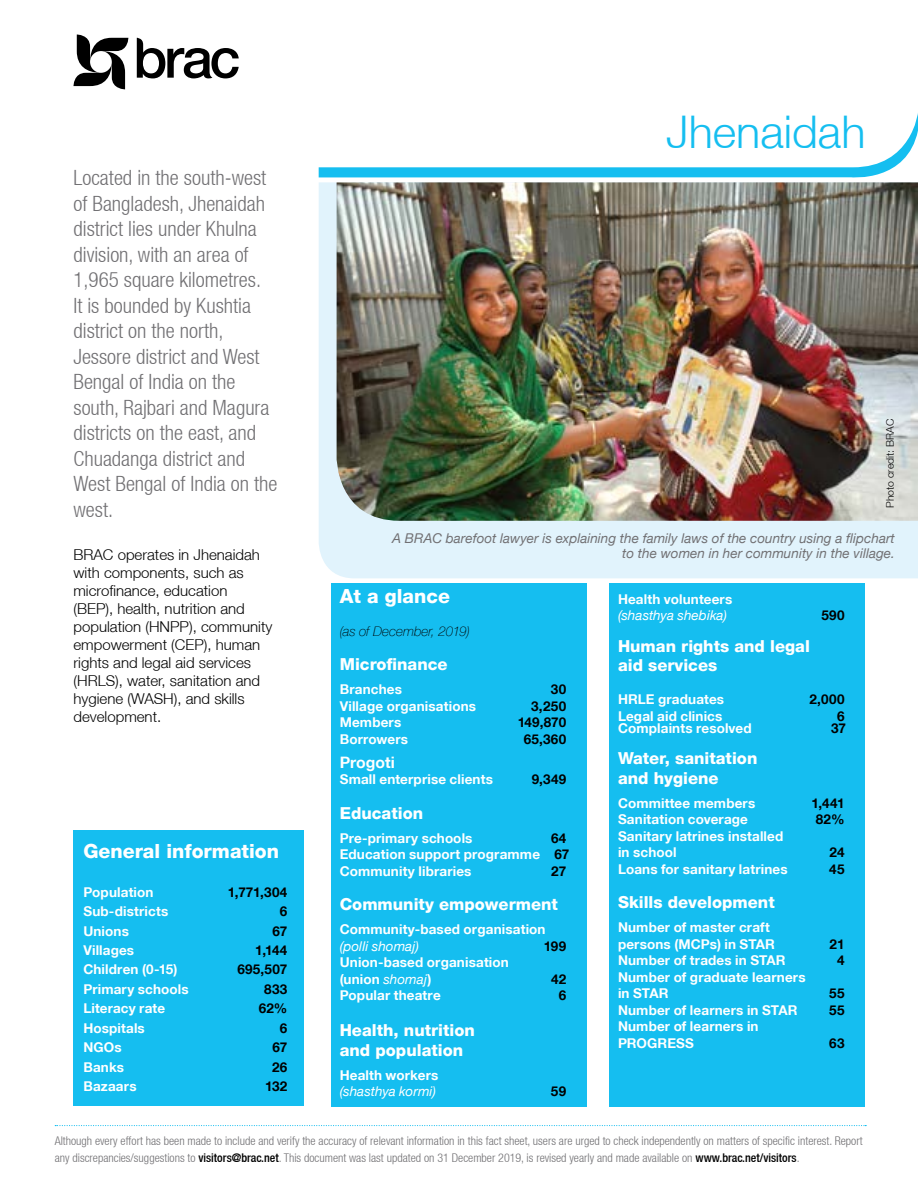
<style>
.page{position:relative;width:918px;height:1188px;background:#fff}
.page>*{position:absolute;margin:0;border:0;box-sizing:border-box;transform-origin:0 0}
.t1{font:300 45px "Helvetica Neue LT";color:#15bef0}
.t2{font:300 condensed 21px/25.5px "Helvetica Neue LT";color:#717073}
.t3{font:800 19.5px "Helvetica Neue LT";color:#fff}
.t4{font:800 16.5px/19.5px "Helvetica Neue LT";color:#fff}
.t5{font:700 15.75px "Helvetica Neue LT";letter-spacing:-.005em;color:#fff}
.t6{font:300 15px/18px "Helvetica Neue LT";color:#000}
.t7{font:700 13.5px/16.5px "Helvetica Neue LT";letter-spacing:.01em;color:#fff}
.t8{font:italic 13.5px/15px "Helvetica Neue LT";color:#717073;text-align:right}
.t9{font:700 13.5px "Helvetica Neue LT";letter-spacing:.02em;color:#000}
.t10{font:italic 13.5px "Helvetica Neue LT";letter-spacing:.005em;color:#fff}
.t11{font:italic 100 13.5px "Helvetica Neue LT";letter-spacing:-.005em;color:#000}
.t12{font:300 condensed 12px/16.5px "Helvetica Neue LT";color:#717073}
.t13{font:300 10.5px "Helvetica Neue LT";color:#000}
.s1{color:#000}
.s2{font-weight:400;font-style:italic}
.s3{font-weight:500;color:#000}
</style>
<div class="page">
<div style="left:74px;top:830px;width:230px;height:276px;background:#15bef0"></div>
<div style="left:319px;top:183px;width:599px;height:395px;background:#e1f3fc"></div>
<svg style="left:73px;top:35px;width:55px;height:54px"></svg>
<svg style="left:137px;top:38px;width:102px;height:40px"></svg>
<img style="left:337px;top:183px;width:581px;height:338px">
<svg style="left:319px;top:113px;width:599px;height:70px"></svg>
<div style="left:331px;top:583px;width:256px;height:524px;background:#15bef0"></div>
<div style="left:609px;top:583px;width:256px;height:524px;background:#15bef0"></div>
<svg style="left:55px;top:1125px;width:811px;height:1px"></svg>
<p class="t2" style="left:74px;top:165px;width:205px">Located in the south-west of Bangladesh, Jhenaidah district lies under Khulna division, with an area of<br>1,965 square kilometres.<br>It is bounded by Kushtia district on the north,<br>Jessore district and West<br>Bengal of India on the south, Rajbari and Magura districts on the east, and<br>Chuadanga district and<br>West Bengal of India on the west.</p>
<p class="t6" style="left:74px;top:546px;width:200px">BRAC operates in Jhenaidah with components, such as microfinance, education<br>(BEP), health, nutrition and population (HNPP), community empowerment (CEP), human rights and legal aid services (HRLS), water, sanitation and hygiene (WASH), and skills development.</p>
<h3 class="t3" style="left:83px;top:839px;width:197px">General information</h3>
<p class="t7" style="left:83px;top:883px;width:72px">Population</p>
<p class="t9" style="left:228px;top:883px;width:61px">1,771,304</p>
<p class="t7" style="left:83px;top:903px;width:86px">Sub-districts</p>
<p class="t9" style="left:280px;top:903px;width:9px">6</p>
<p class="t7" style="left:83px;top:922px;width:47px">Unions</p>
<p class="t9" style="left:272px;top:922px;width:17px">67</p>
<p class="t7" style="left:83px;top:942px;width:52px">Villages</p>
<p class="t9" style="left:255px;top:942px;width:34px">1,144</p>
<p class="t7" style="left:83px;top:961px;width:96px">Children (0-15)</p>
<p class="t9" style="left:237px;top:961px;width:52px">695,507</p>
<p class="t7" style="left:83px;top:981px;width:107px">Primary schools</p>
<p class="t9" style="left:264px;top:981px;width:25px">833</p>
<p class="t7" style="left:83px;top:1000px;width:83px">Literacy rate</p>
<p class="t9" style="left:259px;top:1000px;width:30px">62%</p>
<p class="t7" style="left:83px;top:1020px;width:63px">Hospitals</p>
<p class="t9" style="left:280px;top:1020px;width:9px">6</p>
<p class="t7" style="left:83px;top:1039px;width:40px">NGOs</p>
<p class="t9" style="left:272px;top:1039px;width:17px">67</p>
<p class="t7" style="left:83px;top:1059px;width:42px">Banks</p>
<p class="t9" style="left:272px;top:1059px;width:17px">26</p>
<p class="t7" style="left:83px;top:1078px;width:55px">Bazaars</p>
<p class="t9" style="left:265px;top:1078px;width:24px">132</p>
<h1 class="t1" style="left:666px;top:104px;width:201px">Jhenaidah</h1>
<p class="t13" style="left:884px;top:508px;width:90px;rotate:-90deg">Photo credit: BRAC</p>
<p class="t8" style="left:392px;top:531px;width:504px">A BRAC barefoot lawyer is explaining the family laws of the country using a flipchart to the women in her community in the village.</p>
<h3 class="t3" style="left:340px;top:584px;width:112px">At a glance</h3>
<p class="t11" style="left:340px;top:623px;width:131px">(as of December, 2019)</p>
<p class="t4" style="left:340px;top:654px;width:109px">Microfinance</p>
<p class="t7" style="left:340px;top:681px;width:64px">Branches</p>
<p class="t9" style="left:551px;top:681px;width:17px">30</p>
<p class="t7" style="left:340px;top:697px;width:138px">Village organisations</p>
<p class="t9" style="left:531px;top:697px;width:36px">3,250</p>
<p class="t7" style="left:340px;top:714px;width:63px">Members</p>
<p class="t9" style="left:518px;top:714px;width:50px">149,870</p>
<p class="t7" style="left:340px;top:730px;width:70px">Borrowers</p>
<p class="t9" style="left:524px;top:730px;width:44px">65,360</p>
<p class="t5" style="left:340px;top:752px;width:57px">Progoti</p>
<p class="t7" style="left:340px;top:771px;width:155px">Small enterprise clients</p>
<p class="t9" style="left:532px;top:771px;width:36px">9,349</p>
<p class="t4" style="left:340px;top:803px;width:85px">Education</p>
<p class="t7" style="left:340px;top:829px;width:134px">Pre-primary schools</p>
<p class="t7" style="left:618px;top:590px;width:116px">Health volunteers</p>
<p class="t10" style="left:618px;top:607px;width:110px">(shasthya shebika)</p>
<p class="t9" style="left:821px;top:607px;width:25px">590</p>
<p class="t4" style="left:618px;top:636px;width:193px">Human rights and legal aid services</p>
<p class="t7" style="left:618px;top:691px;width:108px">HRLE graduates</p>
<p class="t9" style="left:809px;top:691px;width:37px">2,000</p>
<p class="t7" style="left:618px;top:707px;width:106px">Legal aid clinics</p>
<p class="t9" style="left:837px;top:707px;width:9px">6</p>
<p class="t7" style="left:618px;top:719px;width:135px">Complaints resolved</p>
<p class="t9" style="left:831px;top:719px;width:16px">37</p>
<p class="t4" style="left:618px;top:748px;width:141px">Water, sanitation and hygiene</p>
<p class="t7" style="left:618px;top:794px;width:139px">Committee members</p>
<p class="t9" style="left:811px;top:794px;width:35px">1,441</p>
<p class="t7" style="left:618px;top:811px;width:131px">Sanitation coverage</p>
<p class="t9" style="left:816px;top:811px;width:30px">82%</p>
<p class="t7" style="left:618px;top:827px;width:167px">Sanitary latrines installed in school</p>
<p class="t7" style="left:340px;top:829px;width:231px;text-indent:211px"><span class="s1">64<br></span>Education support programme <span class="s1">67<br></span>Community libraries</p>
<p class="t9" style="left:829px;top:844px;width:17px">24</p>
<p class="t7" style="left:618px;top:860px;width:171px">Loans for sanitary latrines</p>
<p class="t9" style="left:829px;top:860px;width:17px">45</p>
<p class="t4" style="left:618px;top:892px;width:158px">Skills development</p>
<p class="t7" style="left:618px;top:919px;width:158px">Number of master craft persons (MCPs) in STAR</p>
<p class="t9" style="left:551px;top:862px;width:17px">27</p>
<p class="t4" style="left:340px;top:894px;width:220px">Community empowerment</p>
<p class="t7" style="left:340px;top:921px;width:207px">Community-based organisation</p>
<p class="t10" style="left:340px;top:938px;width:81px">(polli shomaj)</p>
<p class="t9" style="left:544px;top:937px;width:24px">199</p>
<p class="t7" style="left:340px;top:954px;width:171px">Union-based organisation (union <span class="s2">shomaj</span>)</p>
<p class="t9" style="left:830px;top:935px;width:16px">21</p>
<p class="t7" style="left:618px;top:952px;width:169px">Number of trades in STAR</p>
<p class="t9" style="left:837px;top:952px;width:9px">4</p>
<p class="t7" style="left:618px;top:968px;width:189px">Number of graduate learners in STAR</p>
<p class="t9" style="left:551px;top:970px;width:17px">42</p>
<p class="t9" style="left:829px;top:985px;width:17px">55</p>
<p class="t7" style="left:340px;top:987px;width:103px">Popular theatre</p>
<p class="t9" style="left:559px;top:987px;width:9px">6</p>
<p class="t4" style="left:340px;top:1020px;width:137px">Health, nutrition and population</p>
<p class="t7" style="left:340px;top:1066px;width:100px">Health workers</p>
<p class="t10" style="left:340px;top:1083px;width:98px">(shasthya kormi)</p>
<p class="t9" style="left:551px;top:1083px;width:17px">59</p>
<p class="t7" style="left:618px;top:1001px;width:181px">Number of learners in STAR</p>
<p class="t9" style="left:829px;top:1001px;width:17px">55</p>
<p class="t7" style="left:618px;top:1018px;width:142px">Number of learners in<br>PROGRESS</p>
<p class="t9" style="left:829px;top:1034px;width:17px">63</p>
<p class="t12" style="left:55px;top:1133px;width:809px">Although every effort has been made to include and verify the accuracy of relevant information in this fact sheet, users are urged to check independently on matters of specific interest. Report any discrepancies/suggestions to <span class="s3">visitors@brac.net</span>. This document was last updated on 31 December 2019, is revised yearly and made available on <span class="s3">www.brac.net/visitors</span>.</p>
</div>
